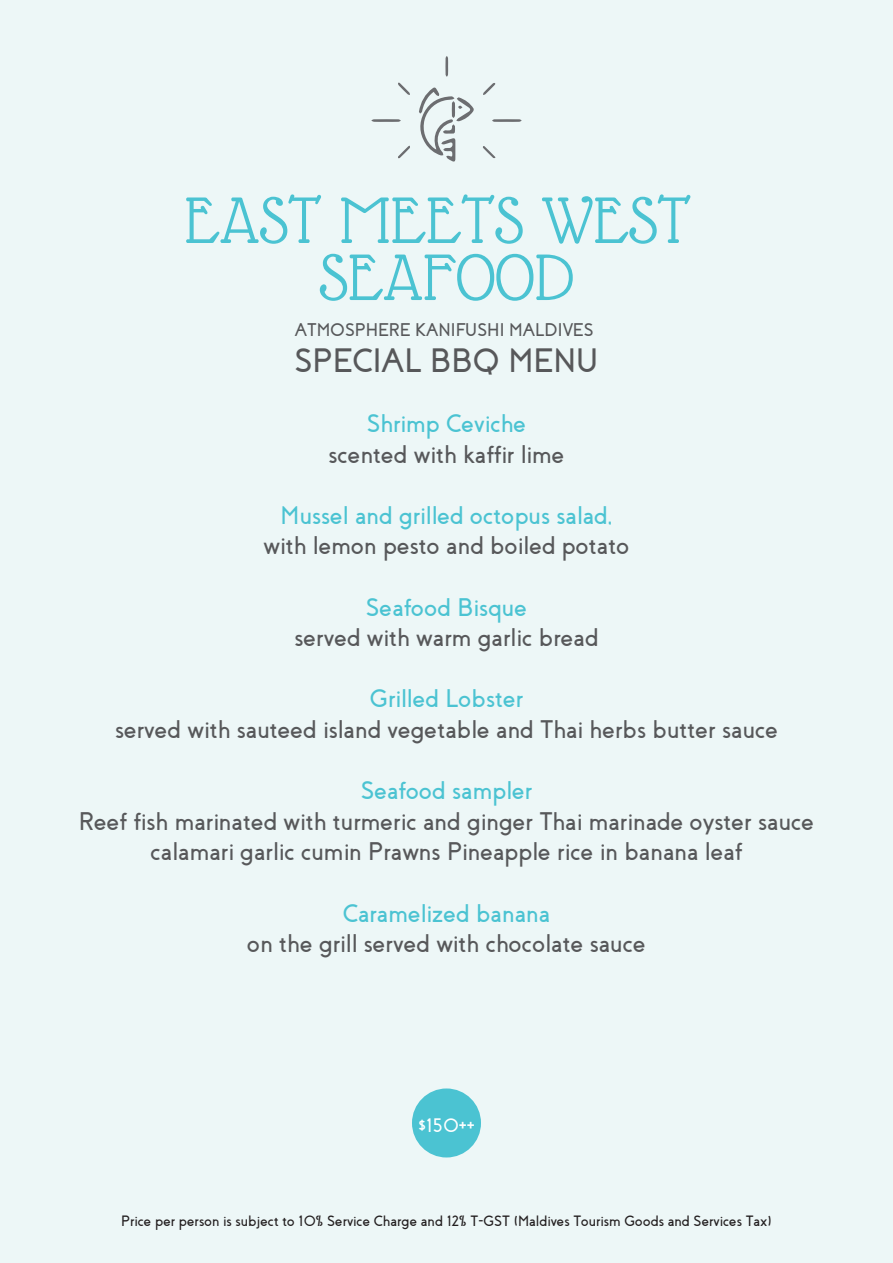
<style>
.page{position:relative;width:893px;height:1263px;background:#edf7f7}
.page>*{position:absolute;margin:0;border:0;box-sizing:border-box;transform-origin:0 0}
.t1{font:71.25px/57px "Glass Antiqua";color:#4bc3d2;text-align:center}
.t2{font:700 33.75px "Coves";color:#57585a}
.t3{font:700 25.5px/30.6px "Coves";color:#57585a;text-align:center}
.t4{font:700 25.5px "Coves";color:#4bc3d2}
.t5{font:700 19.5px "Coves";color:#fff}
.t6{font:700 18.3px "Coves";color:#57585a}
.t7{font:700 15px "Coves";color:#231f20}
</style>
<div class="page">
<svg style="left:371px;top:119px;width:30px;height:3px"></svg>
<svg style="left:492px;top:119px;width:30px;height:3px"></svg>
<svg style="left:445px;top:56px;width:3px;height:21px"></svg>
<svg style="left:398px;top:83px;width:12px;height:12px"></svg>
<svg style="left:483px;top:83px;width:12px;height:12px"></svg>
<svg style="left:398px;top:146px;width:12px;height:12px"></svg>
<svg style="left:483px;top:146px;width:12px;height:12px"></svg>
<svg style="left:419px;top:87px;width:55px;height:75px;background:#d0d8d9"></svg>
<div style="left:412px;top:1088px;width:69px;height:69px;background:#4bc3d2;border-radius:50%"></div>
<h1 class="t1" style="left:184px;top:192px;width:508px">EAST MEETS WEST<br>SEAFOOD</h1>
<p class="t6" style="left:295px;top:319px;width:300px">ATMOSPHERE KANIFUSHI MALDIVES</p>
<h2 class="t2" style="left:294px;top:341px;width:305px">SPECIAL BBQ MENU</h2>
<p class="t4" style="left:367px;top:409px;width:161px">Shrimp Ceviche</p>
<p class="t3" style="left:328px;top:439px;width:238px">scented with kaffir lime</p>
<p class="t4" style="left:281px;top:500px;width:333px">Mussel and grilled octopus salad,</p>
<p class="t3" style="left:264px;top:531px;width:367px">with lemon pesto and boiled potato</p>
<p class="t4" style="left:366px;top:592px;width:163px">Seafood Bisque</p>
<p class="t3" style="left:294px;top:623px;width:306px">served with warm garlic bread</p>
<p class="t4" style="left:370px;top:684px;width:155px">Grilled Lobster</p>
<p class="t3" style="left:115px;top:714px;width:665px">served with sauteed island vegetable and Thai herbs butter sauce</p>
<p class="t4" style="left:361px;top:776px;width:173px">Seafood sampler</p>
<p class="t3" style="left:79px;top:806px;width:737px">Reef fish marinated with turmeric and ginger Thai marinade oyster sauce calamari garlic cumin Prawns Pineapple rice in banana leaf</p>
<p class="t4" style="left:343px;top:898px;width:209px">Caramelized banana</p>
<p class="t3" style="left:247px;top:929px;width:400px">on the grill served with chocolate sauce</p>
<p class="t5" style="left:418px;top:1114px;width:58px">$150++</p>
<p class="t7" style="left:121px;top:1212px;width:652px">Price per person is subject to 10% Service Charge and 12% T-GST (Maldives Tourism Goods and Services Tax)</p>
</div>
